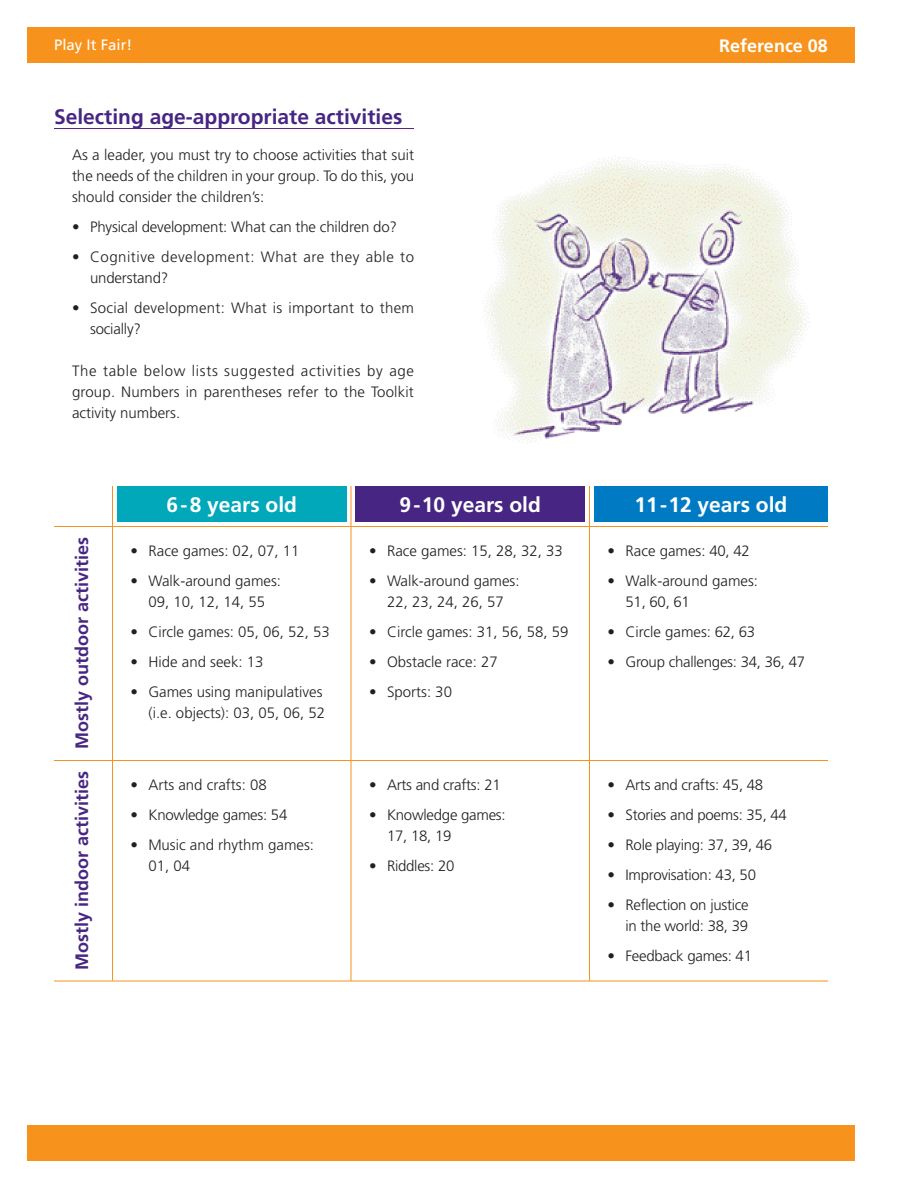
<style>
.page{position:relative;width:918px;height:1188px;background:#fff}
.page>*{position:absolute;margin:0;border:0;box-sizing:border-box;transform-origin:0 0}
.t1{font:700 21px "Frutiger";color:#fff}
.t2{font:700 21px "Frutiger";color:#472683}
.t3{font:700 18px "Frutiger";color:#472683}
.t4{font:700 18px "Frutiger";color:#fff}
.t5{font:300 15px/21px "Frutiger";color:#231f20}
.t6{font:300 15px/21px "Frutiger";letter-spacing:.035em;color:#231f20}
.t7{font:300 15px/21px "Frutiger";letter-spacing:.02em;color:#231f20}
.t8{font:15px "Frutiger";color:#fff}
</style>
<div class="page">
<img style="left:483px;top:156px;width:328px;height:288px">
<div style="left:27px;top:1125px;width:828px;height:36px;background:#f7931d"></div>
<div style="left:27px;top:27px;width:828px;height:36px;background:#f7931d"></div>
<hr style="left:54px;top:128px;width:360px;height:1px;background:#472683">
<hr style="left:54px;top:526px;width:774px;height:1px;background:#f7931d">
<hr style="left:54px;top:760px;width:774px;height:1px;background:#f7931d">
<div style="left:356px;top:486px;width:229px;height:36px;background:#472683"></div>
<div style="left:117px;top:486px;width:229px;height:36px;background:#00a8b9"></div>
<hr style="left:54px;top:981px;width:774px;height:1px;background:#f7931d">
<hr style="left:351px;top:486px;width:1px;height:495px;background:#f7931d">
<hr style="left:112px;top:486px;width:1px;height:495px;background:#f7931d">
<hr style="left:589px;top:486px;width:1px;height:495px;background:#f7931d">
<div style="left:594px;top:486px;width:234px;height:36px;background:#007bc3"></div>
<p class="t8" style="left:54px;top:39px;width:80px">Play It Fair!</p>
<p class="t4" style="left:719px;top:38px;width:110px">Reference 08</p>
<h1 class="t2" style="left:54px;top:108px;width:350px">Selecting age-appropriate activities</h1>
<p class="t5" style="left:72px;top:145px;width:344px;text-align:justify">As a leader, you must try to choose activities that suit the needs of the children in your group. To do this, you should consider the children’s:</p>
<p class="t5" style="left:72px;top:217px;width:327px">• Physical development: What can the children do?</p>
<p class="t6" style="left:90px;top:247px;width:326px;text-indent:-18px">• Cognitive development: What are they able to understand?</p>
<p class="t7" style="left:90px;top:298px;width:326px;text-indent:-18px">• Social development: What is important to them socially?</p>
<p class="t5" style="left:72px;top:361px;width:343px;text-align:justify">The table below lists suggested activities by age group. Numbers in parentheses refer to the Toolkit activity numbers.</p>
<p class="t3" style="left:75px;top:749px;width:214px;rotate:-90deg">Mostly outdoor activities</p>
<p class="t3" style="left:75px;top:970px;width:201px;rotate:-90deg">Mostly indoor activities</p>
<h1 class="t1" style="left:166px;top:496px;width:132px">6-8 years old</h1>
<h1 class="t1" style="left:400px;top:496px;width:143px">9-10 years old</h1>
<p class="t5" style="left:130px;top:541px;width:170px">• Race games: 02, 07, 11</p>
<p class="t5" style="left:130px;top:571px;width:152px;text-align:center">• Walk-around games:<br>09, 10, 12, 14, 55</p>
<p class="t5" style="left:130px;top:622px;width:201px">• Circle games: 05, 06, 52, 53</p>
<p class="t5" style="left:130px;top:652px;width:135px">• Hide and seek: 13</p>
<p class="t5" style="left:130px;top:682px;width:196px;text-align:right">• Games using manipulatives (i.e. objects): 03, 05, 06, 52</p>
<p class="t5" style="left:131px;top:775px;width:138px">• Arts and crafts: 08</p>
<p class="t5" style="left:131px;top:805px;width:159px">• Knowledge games: 54</p>
<p class="t5" style="left:149px;top:835px;width:167px;text-indent:-18px">• Music and rhythm games:<br>01, 04</p>
<p class="t5" style="left:369px;top:541px;width:195px">• Race games: 15, 28, 32, 33</p>
<p class="t5" style="left:369px;top:571px;width:152px;text-align:center">• Walk-around games:<br>22, 23, 24, 26, 57</p>
<p class="t5" style="left:369px;top:622px;width:201px">• Circle games: 31, 56, 58, 59</p>
<p class="t5" style="left:369px;top:652px;width:130px">• Obstacle race: 27</p>
<p class="t5" style="left:369px;top:682px;width:85px">• Sports: 30</p>
<p class="t5" style="left:369px;top:775px;width:133px">• Arts and crafts: 21</p>
<p class="t5" style="left:387px;top:805px;width:120px;text-indent:-18px">• Knowledge games:<br>17, 18, 19</p>
<p class="t5" style="left:369px;top:856px;width:87px">• Riddles: 20</p>
<h1 class="t1" style="left:635px;top:496px;width:154px">11-12 years old</h1>
<p class="t5" style="left:608px;top:541px;width:144px">• Race games: 40, 42</p>
<p class="t5" style="left:626px;top:571px;width:134px;text-indent:-18px">• Walk-around games:<br>51, 60, 61</p>
<p class="t5" style="left:608px;top:622px;width:149px">• Circle games: 62, 63</p>
<p class="t5" style="left:608px;top:652px;width:199px">• Group challenges: 34, 36, 47</p>
<p class="t5" style="left:608px;top:775px;width:157px">• Arts and crafts: 45, 48</p>
<p class="t5" style="left:608px;top:805px;width:181px">• Stories and poems: 35, 44</p>
<p class="t5" style="left:608px;top:835px;width:166px">• Role playing: 37, 39, 46</p>
<p class="t5" style="left:608px;top:865px;width:150px">• Improvisation: 43, 50</p>
<p class="t5" style="left:608px;top:895px;width:143px;text-align:right">• Reflection on justice in the world: 38, 39</p>
<p class="t5" style="left:608px;top:946px;width:146px">• Feedback games: 41</p>
</div>
